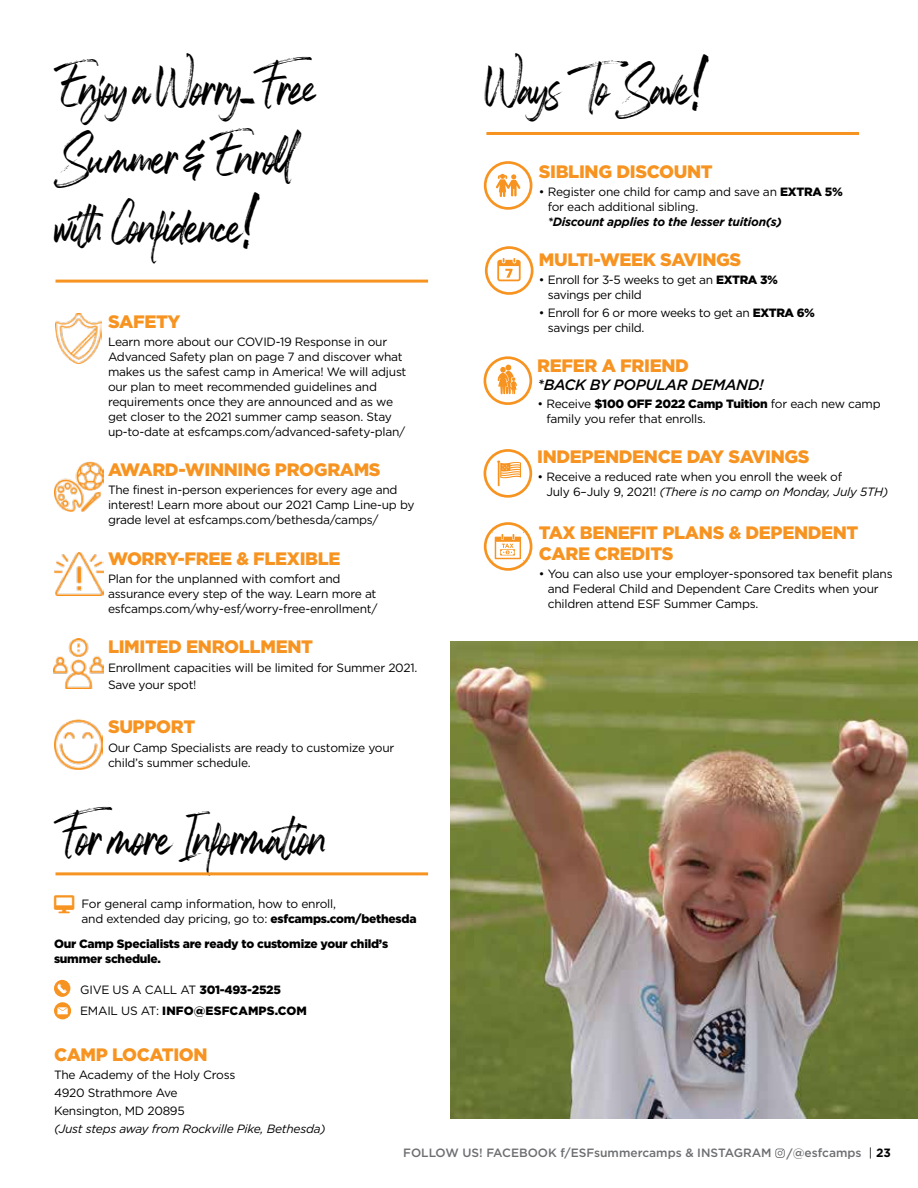
<style>
.page{position:relative;width:918px;height:1188px;background:#fff}
.page>*{position:absolute;margin:0;border:0;box-sizing:border-box;transform-origin:0 0}
.t1{font:48px/69px "Rockville Solid";letter-spacing:-.105em;color:#000}
.t2{font:900 18px/21.6px "Gotham";letter-spacing:-.02em;color:#f79421}
.t3{font:italic 500 15px "Gotham";letter-spacing:-.02em;color:#000}
.t4{font:12px/15px "Gotham";letter-spacing:-.02em;color:#000}
.t5{font:900 12px/15px "Gotham";letter-spacing:-.02em;color:#000}
.t6{font:500 12px "Gotham";color:#6d6e71}
.t7{font:900 12px/21px "Gotham";letter-spacing:.01em;color:#000}
.t8{font:italic 12px "Gotham";letter-spacing:-.02em;color:#000}
.t9{font:italic 700 12px "Gotham";letter-spacing:-.02em;color:#000}
.s1{font-weight:900}
.s2{font-weight:400}
.s3{font-style:italic}
.s4{font-weight:400;color:#000}
.s5{font-weight:700;color:#000}
</style>
<div class="page">
<svg style="left:775px;top:1148px;width:10px;height:10px"></svg>
<hr style="left:56px;top:280px;width:372px;height:3px;background:#f79421">
<hr style="left:56px;top:872px;width:372px;height:3px;background:#f79421">
<svg style="left:54px;top:980px;width:17px;height:39px"></svg>
<div style="left:485px;top:246px;width:49px;height:49px;border:3px solid #f79421;border-radius:50%"></div>
<svg style="left:498px;top:258px;width:22px;height:23px"></svg>
<img style="left:55px;top:314px;width:47px;height:49px">
<img style="left:54px;top:462px;width:49px;height:49px">
<img style="left:54px;top:553px;width:49px;height:42px">
<img style="left:54px;top:639px;width:49px;height:49px">
<img style="left:54px;top:720px;width:48px;height:49px">
<hr style="left:486px;top:132px;width:373px;height:3px;background:#f79421">
<div style="left:484px;top:356px;width:48px;height:49px;border:3px solid #f79421;border-radius:50%"></div>
<svg style="left:498px;top:364px;width:19px;height:30px"></svg>
<div style="left:484px;top:449px;width:48px;height:49px;border:3px solid #f79421;border-radius:50%"></div>
<svg style="left:497px;top:461px;width:24px;height:25px"></svg>
<svg style="left:494px;top:534px;width:28px;height:26px"></svg>
<div style="left:484px;top:522px;width:48px;height:49px;border:3px solid #f79421;border-radius:50%"></div>
<div style="left:484px;top:161px;width:48px;height:49px;border:3px solid #f79421;border-radius:50%"></div>
<svg style="left:496px;top:174px;width:24px;height:23px"></svg>
<img style="left:450px;top:642px;width:468px;height:477px">
<h1 class="t1" style="left:54px;top:52px;width:264px">Enjoy a Worry-Free<br>Summer &amp; Enroll with Confidence!</h1>
<h2 class="t2" style="left:108px;top:311px;width:74px">SAFETY</h2>
<p class="t4" style="left:108px;top:334px;width:300px">Learn more about our COVID-19 Response in our Advanced Safety plan on page 7 and discover what makes us the safest camp in America! We will adjust our plan to meet recommended guidelines and requirements once they are announced and as we get closer to the 2021 summer camp season. Stay up-to-date at esfcamps.com/advanced-safety-plan/</p>
<h2 class="t2" style="left:108px;top:459px;width:274px">AWARD-WINNING PROGRAMS</h2>
<p class="t4" style="left:108px;top:482px;width:308px">The finest in-person experiences for every age and interest! Learn more about our 2021 Camp Line-up by grade level at esfcamps.com/bethesda/camps/</p>
<h2 class="t2" style="left:108px;top:547px;width:234px">WORRY-FREE &amp; FLEXIBLE</h2>
<p class="t4" style="left:108px;top:571px;width:271px">Plan for the unplanned with comfort and assurance every step of the way. Learn more at esfcamps.com/why-esf/worry-free-enrollment/</p>
<h2 class="t2" style="left:108px;top:635px;width:206px">LIMITED ENROLLMENT</h2>
<p class="t4" style="left:108px;top:660px;width:311px;line-height:16.5px">Enrollment capacities will be limited for Summer 2021.<br>Save your spot!</p>
<h2 class="t2" style="left:108px;top:716px;width:89px">SUPPORT</h2>
<p class="t4" style="left:108px;top:740px;width:288px">Our Camp Specialists are ready to customize your child’s summer schedule.</p>
<h1 class="t1" style="left:54px;top:802px;width:273px">For more Information</h1>
<p class="t4" style="left:82px;top:896px;width:337px">For general camp information, how to enroll,<br>and extended day pricing, go to: <span class="s1">esfcamps.com/bethesda</span></p>
<p class="t5" style="left:54px;top:936px;width:336px">Our Camp Specialists are ready to customize your child’s summer schedule.</p>
<p class="t7" style="left:80px;top:979px;width:228px"><span class="s2">GIVE US A CALL AT</span> 301-493-2525<br><span class="s2">EMAIL US AT:</span> INFO@ESFCAMPS.COM</p>
<h2 class="t2" style="left:54px;top:1044px;width:155px">CAMP LOCATION</h2>
<p class="t4" style="left:54px;top:1066px;width:183px;line-height:18px">The Academy of the Holy Cross<br>4920 Strathmore Ave<br>Kensington, MD 20895</p>
<p class="t8" style="left:54px;top:1121px;width:273px">(Just steps away from Rockville Pike, Bethesda)</p>
<h1 class="t1" style="left:485px;top:52px;width:225px">Ways To Save!</h1>
<h2 class="t2" style="left:539px;top:160px;width:175px">SIBLING DISCOUNT</h2>
<p class="t4" style="left:548px;top:184px;width:297px;text-indent:-9px">• Register one child for camp and save an <span class="s1">EXTRA 5% </span>for each additional sibling.</p>
<p class="t9" style="left:548px;top:213px;width:235px">*Discount applies to the lesser tuition(s)</p>
<h2 class="t2" style="left:539px;top:248px;width:204px">MULTI-WEEK SAVINGS</h2>
<p class="t4" style="left:548px;top:272px;width:232px;text-indent:-9px">• Enroll for 3-5 weeks to get an <span class="s1">EXTRA 3% </span>savings per child</p>
<p class="t4" style="left:548px;top:305px;width:269px;text-indent:-9px">• Enroll for 6 or more weeks to get an <span class="s1">EXTRA 6% </span>savings per child.</p>
<h2 class="t2" style="left:537px;top:355px;width:153px">REFER A FRIEND</h2>
<p class="t3" style="left:538px;top:375px;width:228px">*BACK BY POPULAR DEMAND!</p>
<p class="t4" style="left:546px;top:396px;width:336px;text-indent:-9px">• Receive <span class="s1">$100 OFF 2022 Camp Tuition</span> for each new camp family you refer that enrolls.</p>
<h2 class="t2" style="left:537px;top:446px;width:274px">INDEPENDENCE DAY SAVINGS</h2>
<p class="t4" style="left:546px;top:469px;width:343px;text-indent:-9px">• Receive a reduced rate when you enroll the week of<br>July 6–July 9, 2021! <span class="s3">(There is no camp on Monday, July 5TH)</span></p>
<h2 class="t2" style="left:539px;top:521px;width:321px">TAX BENEFIT PLANS &amp; DEPENDENT<br>CARE CREDITS</h2>
<p class="t4" style="left:548px;top:566px;width:346px;text-indent:-9px">• You can also use your employer-sponsored tax benefit plans and Federal Child and Dependent Care Credits when your children attend ESF Summer Camps.</p>
<p class="t6" style="left:403px;top:1145px;width:489px">FOLLOW US! FACEBOOK f/ESFsummercamps &amp; INSTAGRAM /@esfcamps <span class="s4">|</span> <span class="s5">23</span></p>
</div>
